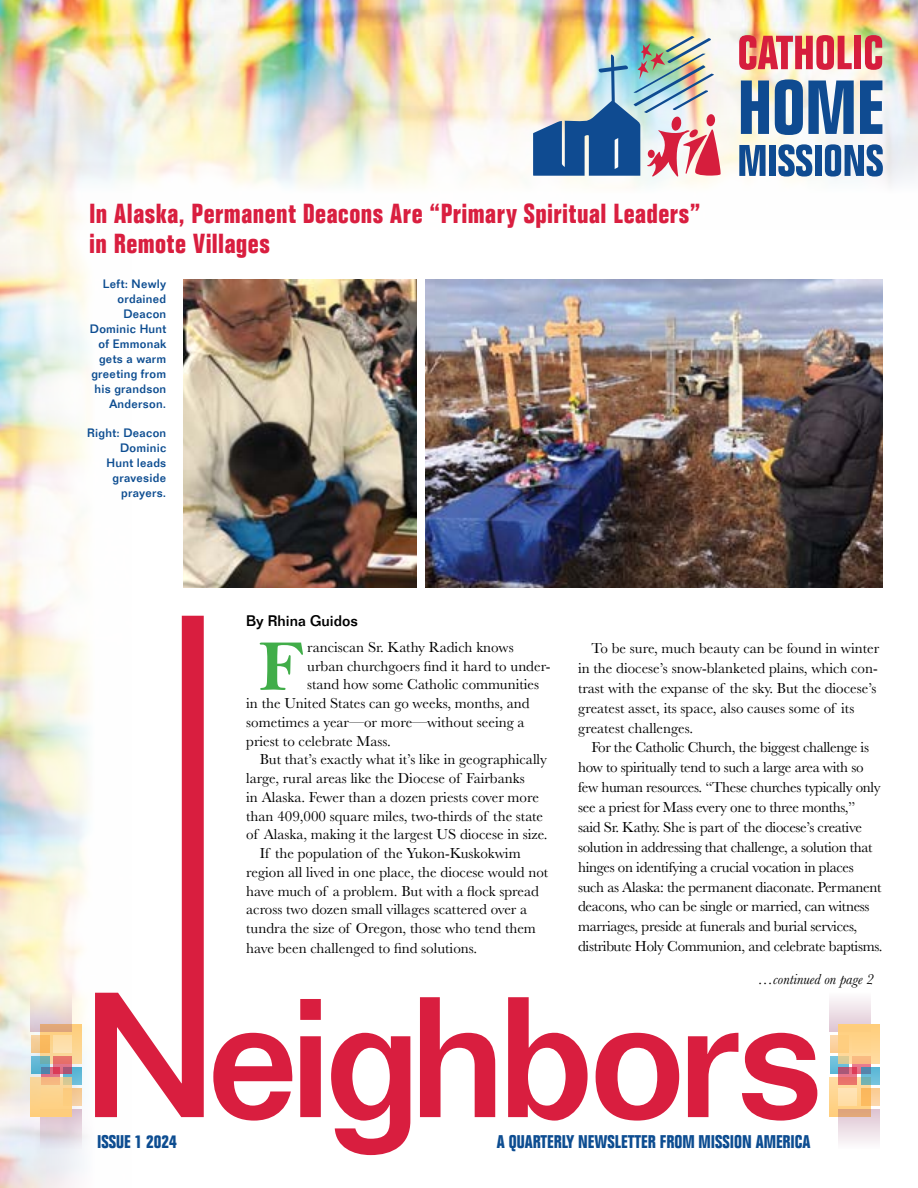
<style>
.page{position:relative;width:918px;height:1188px;background:#fff}
.page>*{position:absolute;margin:0;border:0;box-sizing:border-box;transform-origin:0 0}
.Para{font:73.05px "Bell MT Bold";color:#41ad49}
.t1{font:700 condensed 27px/30px "Folio Std";letter-spacing:.02em;color:#d91e3f}
.Subhead{font:700 condensed 18px "Folio Std";color:#0d4d91}
.Para-2{font:15px/18.9px "Baskerville";color:#000}
.Para-3{font:15px/19.8px "Baskerville";letter-spacing:-.02em;color:#000}
.Para-4{font:italic 15px "Baskerville";color:#000}
.Byline{font:500 15px "Folio Std";color:#000}
.t2{font:500 12px/15px "Folio Std";letter-spacing:.025em;color:#0d4d91;text-align:right}
</style>
<div class="page">
<svg style="left:830px;top:1077px;width:41px;height:33px"></svg>
<svg style="left:830px;top:998px;width:41px;height:33px"></svg>
<svg style="left:830px;top:1056px;width:19px;height:18px"></svg>
<div style="left:852px;top:1056px;width:19px;height:18px;background:#e8788c"></div>
<div style="left:830px;top:1035px;width:19px;height:17px;background:#fcd2a1"></div>
<img style="left:0;top:230px;width:89px;height:958px">
<img style="left:0;top:0;width:486px;height:230px">
<svg style="left:41px;top:1025px;width:41px;height:39px"></svg>
<svg style="left:41px;top:1116px;width:20px;height:33px"></svg>
<svg style="left:63px;top:1067px;width:19px;height:18px"></svg>
<div style="left:41px;top:1067px;width:19px;height:18px;background:#de7187"></div>
<div style="left:63px;top:1088px;width:19px;height:18px;background:#f3c893"></div>
<svg style="left:838px;top:1025px;width:42px;height:39px;background:#fbcf89"></svg>
<svg style="left:847px;top:1110px;width:33px;height:33px"></svg>
<svg style="left:861px;top:1067px;width:19px;height:18px"></svg>
<svg style="left:838px;top:1067px;width:19px;height:18px"></svg>
<svg style="left:861px;top:1088px;width:19px;height:18px"></svg>
<div style="left:838px;top:1088px;width:19px;height:18px;background:#ffe1b0"></div>
<div style="left:61px;top:1096px;width:786px;height:92px;background:#fff"></div>
<svg style="left:31px;top:1077px;width:41px;height:39px;background:#f9ce88"></svg>
<svg style="left:31px;top:992px;width:41px;height:39px;background:#ead7cb"></svg>
<svg style="left:31px;top:1056px;width:19px;height:18px"></svg>
<svg style="left:53px;top:1056px;width:19px;height:18px"></svg>
<svg style="left:31px;top:1035px;width:19px;height:17px"></svg>
<div style="left:53px;top:1035px;width:19px;height:17px;background:#fddfaa"></div>
<div style="left:486px;top:0;width:432px;height:224px;background:#fff;opacity:.75"></div>
<svg style="left:739px;top:35px;width:113px;height:35px;background:#e36e70"></svg>
<div style="left:854px;top:36px;width:7px;height:33px;background:#d61e3d"></div>
<svg style="left:865px;top:35px;width:17px;height:35px"></svg>
<svg style="left:741px;top:81px;width:28px;height:53px"></svg>
<svg style="left:775px;top:79px;width:79px;height:56px"></svg>
<svg style="left:860px;top:81px;width:22px;height:53px"></svg>
<svg style="left:739px;top:145px;width:27px;height:31px"></svg>
<div style="left:769px;top:145px;width:7px;height:31px;background:#0f4b91"></div>
<svg style="left:778px;top:144px;width:34px;height:33px"></svg>
<div style="left:815px;top:145px;width:6px;height:31px;background:#0f4b91"></div>
<svg style="left:825px;top:144px;width:58px;height:33px"></svg>
<img style="left:533px;top:36px;width:189px;height:141px">
<div style="left:706px;top:114px;width:9px;height:12px;background:#d61e3d;border-radius:50%"></div>
<svg style="left:95px;top:616px;width:722px;height:539px"></svg>
<img style="left:426px;top:280px;width:457px;height:308px">
<img style="left:184px;top:280px;width:233px;height:308px">
<p class="t1" style="left:89px;top:199px;width:613px">In Alaska, Permanent Deacons Are “Primary Spiritual Leaders” in Remote Villages</p>
<p class="t2" style="left:90px;top:277px;width:78px">Left: Newly ordained<br>Deacon<br>Dominic Hunt of Emmonak gets a warm greeting from his grandson<br>Anderson.</p>
<p class="t2" style="left:87px;top:425px;width:81px">Right: Deacon<br>Dominic<br>Hunt leads graveside prayers.</p>
<p class="Byline" style="left:246px;top:612px;width:113px">By Rhina Guidos</p>
<p class="Para" style="left:259px;top:623px;width:46px">F</p>
<p class="Para-2" style="left:307px;top:638px;width:208px">ranciscan Sr. Kathy Radich knows</p>
<p class="Para-2" style="left:307px;top:657px;width:245px">urban churchgoers find it hard to under-</p>
<p class="Para-2" style="left:307px;top:675px;width:233px">stand how some Catholic communities</p>
<p class="Para-2" style="left:246px;top:694px;width:285px">in the United States can go weeks, months, and</p>
<p class="Para-2" style="left:246px;top:713px;width:280px">sometimes a year—or more—without seeing a</p>
<p class="Para-2" style="left:246px;top:732px;width:146px">priest to celebrate Mass.</p>
<p class="Para-2" style="left:246px;top:750px;width:303px;text-indent:14px">But that’s exactly what it’s like in geographically large, rural areas like the Diocese of Fairbanks<br>in Alaska. Fewer than a dozen priests cover more than 409,000 square miles, two-thirds of the state of Alaska, making it the largest US diocese in size.</p>
<p class="Para-2" style="left:246px;top:844px;width:303px;text-indent:14px">If the population of the Yukon-Kuskokwim region all lived in one place, the diocese would not have much of a problem. But with a flock spread across two dozen small villages scattered over a tundra the size of Oregon, those who tend them have been challenged to find solutions.</p>
<p class="Para-2" style="left:578px;top:639px;width:303px;line-height:19.8px;text-indent:14px">To be sure, much beauty can be found in winter in the diocese’s snow-blanketed plains, which con&shy;trast with the expanse of the sky. But the diocese’s greatest asset, its space, also causes some of its greatest challenges.</p>
<p class="Para-3" style="left:578px;top:738px;width:306px;text-indent:14px">For the Catholic Church, the biggest challenge is how to spiritually tend to such a large area with so few human resources. “These churches typically only see a priest for Mass every one to three months,”<br>said Sr. Kathy. She is part of the diocese’s creative solution in addressing that challenge, a solution that hinges on identifying a crucial vocation in places such as Alaska: the permanent diaconate. Permanent deacons, who can be single or married, can witness marriages, preside at funerals and burial services, distribute Holy Communion, and celebrate baptisms.</p>
<p class="Para-4" style="left:758px;top:969px;width:117px">…continued on page 2</p>
<p class="Subhead" style="left:97px;top:1132px;width:81px">ISSUE 1 2024</p>
<p class="Subhead" style="left:497px;top:1132px;width:315px">A QUARTERLY NEWSLETTER FROM MISSION AMERICA</p>
</div>
